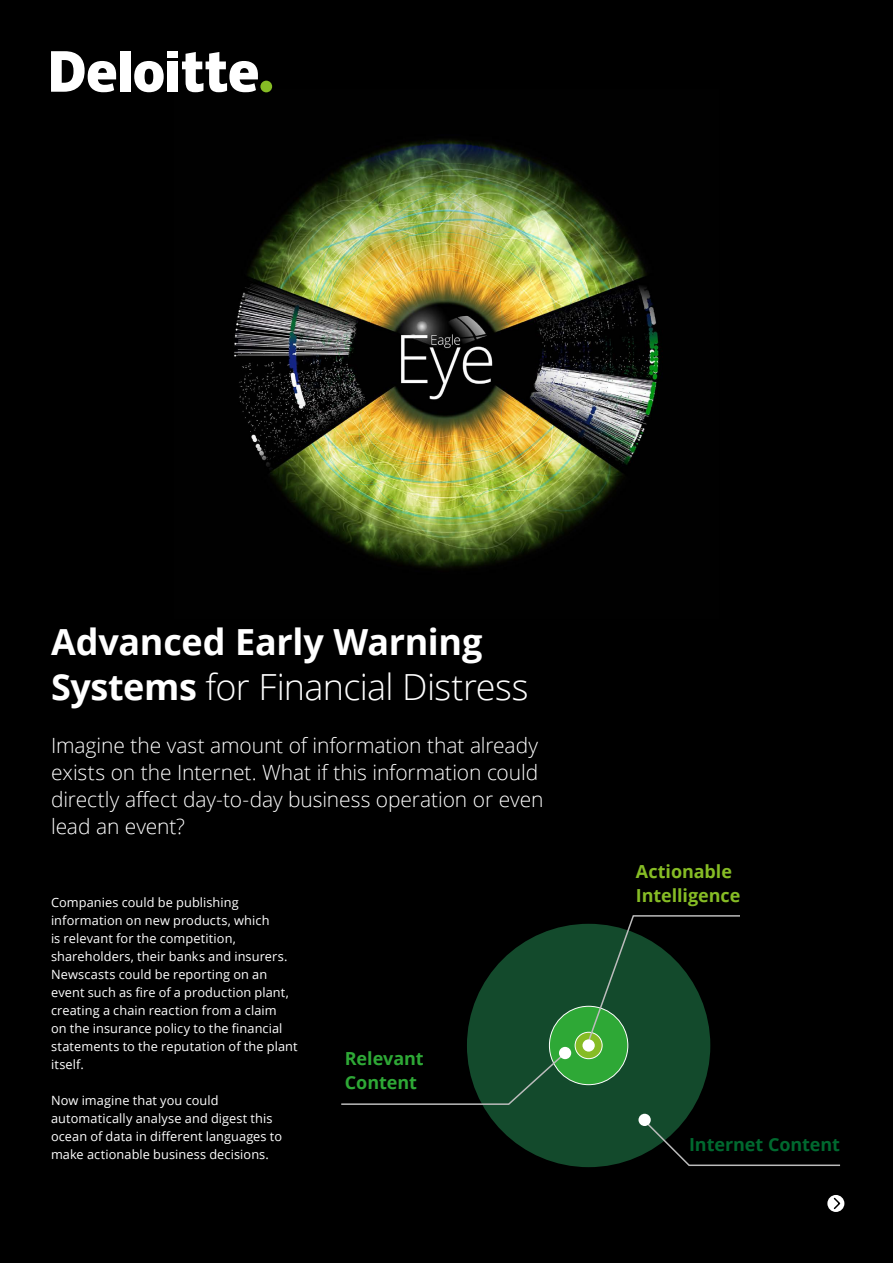
<style>
.page{position:relative;width:893px;height:1263px;background:#000}
.page>*{position:absolute;margin:0;border:0;box-sizing:border-box;transform-origin:0 0}
.t1{font:700 36px/45px "Open Sans";letter-spacing:-.01em;color:#fff}
.t2{font:300 21px/27px "Open Sans";letter-spacing:-.005em;color:#fff}
.t3{font:700 18px/24px "Open Sans";letter-spacing:-.005em;color:#86bc25}
.t4{font:700 18px "Open Sans";letter-spacing:-.005em;color:#00692f}
.t5{font:700 18px/24px "Open Sans";letter-spacing:-.005em;color:#2ea836}
.t6{font:12.75px/18px "Open Sans";letter-spacing:.01em;color:#fff}
.s1{font-weight:300}
</style>
<div class="page">
<div style="left:467px;top:924px;width:243px;height:243px;background:#134a2c;border-radius:50%"></div>
<div style="left:549px;top:1006px;width:79px;height:79px;background:#2ea836;border-radius:50%"></div>
<div style="left:575px;top:1032px;width:27px;height:27px;background:#86bc25;border-radius:50%"></div>
<div style="left:575px;top:1032px;width:28px;height:27px;border:1px solid #fff;border-radius:50%"></div>
<svg style="left:642px;top:1119px;width:199px;height:47px"></svg>
<svg style="left:341px;top:1051px;width:226px;height:55px"></svg>
<svg style="left:587px;top:915px;width:153px;height:128px"></svg>
<div style="left:638px;top:1114px;width:13px;height:12px;background:#fff;border-radius:50%"></div>
<div style="left:559px;top:1047px;width:12px;height:12px;background:#fff;border-radius:50%"></div>
<div style="left:582px;top:1039px;width:13px;height:12px;background:#fff;border-radius:50%"></div>
<svg style="left:827px;top:1195px;width:17px;height:17px"></svg>
<svg style="left:832px;top:1196px;width:10px;height:14px"></svg>
<img style="left:192px;top:90px;width:468px;height:478px">
<div style="left:260px;top:81px;width:12px;height:11px;background:#86bc25;border-radius:50%"></div>
<div style="left:120px;top:51px;width:10px;height:41px;background:#fff"></div>
<svg style="left:134px;top:61px;width:30px;height:31px"></svg>
<div style="left:168px;top:61px;width:10px;height:31px;background:#fff"></div>
<div style="left:168px;top:51px;width:10px;height:7px;background:#fff"></div>
<svg style="left:182px;top:52px;width:76px;height:40px"></svg>
<svg style="left:51px;top:51px;width:65px;height:41px"></svg>
<h1 class="t1" style="left:51px;top:618px;width:479px">Advanced Early Warning<br>Systems <span class="s1">for Financial Distress</span></h1>
<h2 class="t2" style="left:51px;top:731px;width:494px">Imagine the vast amount of information that already exists on the Internet. What if this information could directly affect day-to-day business operation or even lead an event?</h2>
<p class="t6" style="left:51px;top:893px;width:248px">Companies could be publishing information on new products, which<br>is relevant for the competition, shareholders, their banks and insurers.<br>Newscasts could be reporting on an event such as fire of a production plant, creating a chain reaction from a claim<br>on the insurance policy to the financial statements to the reputation of the plant itself.</p>
<p class="t6" style="left:51px;top:1091px;width:233px">Now imagine that you could automatically analyse and digest this ocean of data in different languages to make actionable business decisions.</p>
<h3 class="t5" style="left:345px;top:1045px;width:80px">Relevant<br>Content</h3>
<h3 class="t3" style="left:636px;top:859px;width:106px">Actionable<br>Intelligence</h3>
<h3 class="t4" style="left:689px;top:1131px;width:152px">Internet Content</h3>
</div>
